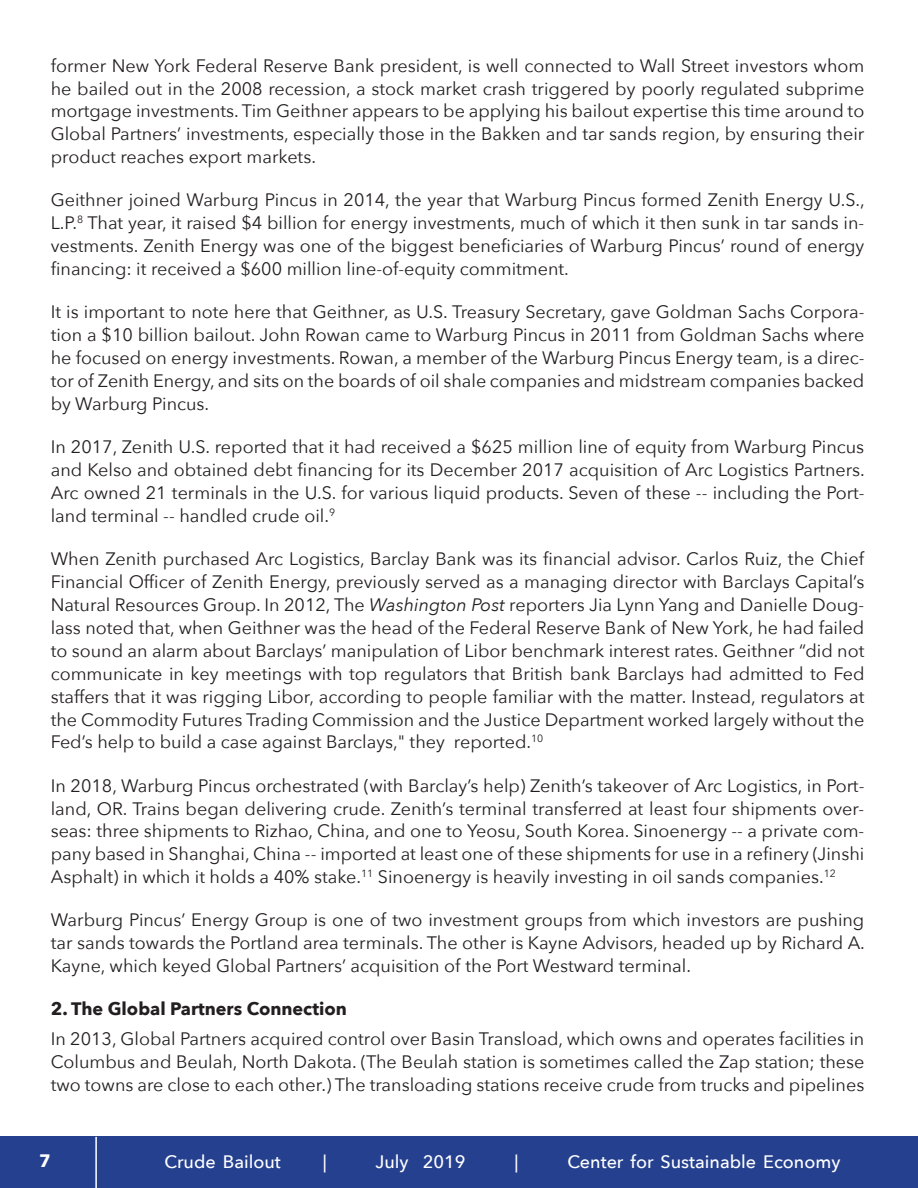
<style>
.page{position:relative;width:918px;height:1188px;background:#fff}
.page>*{position:absolute;margin:0;border:0;box-sizing:border-box;transform-origin:0 0}
.t1{font:18px/23px "Avenir Next";color:#231f20;text-align:justify}
.t2{font:500 18px "Avenir Next";color:#fff}
.t3{font:700 18px "Avenir Next";color:#231f20}
.t4{font:700 18px "Avenir Next";color:#fff}
.s1{font-style:italic}
</style>
<div class="page">
<div style="left:0;top:1137px;width:918px;height:51px;background:#25408f"></div>
<hr style="left:95px;top:1137px;width:2px;height:51px;background:#fff">
<p class="t1" style="left:51px;top:53px;width:815px">former New York Federal Reserve Bank president, is well connected to Wall Street investors whom he bailed out in the 2008 recession, a stock market crash triggered by poorly regulated subprime mortgage investments. Tim Geithner appears to be applying his bailout expertise this time around to Global Partners’ investments, especially those in the Bakken and tar sands region, by ensuring their product reaches export markets.</p>
<p class="t1" style="left:51px;top:188px;width:816px">Geithner joined Warburg Pincus in 2014, the year that Warburg Pincus formed Zenith Energy U.S., L.P.<sup>8</sup> That year, it raised $4 billion for energy investments, much of which it then sunk in tar sands in&shy;vestments. Zenith Energy was one of the biggest beneficiaries of Warburg Pincus’ round of energy financing: it received a $600 million line-of-equity commitment.</p>
<p class="t1" style="left:51px;top:300px;width:815px">It is important to note here that Geithner, as U.S. Treasury Secretary, gave Goldman Sachs Corpora&shy;tion a $10 billion bailout. John Rowan came to Warburg Pincus in 2011 from Goldman Sachs where he focused on energy investments. Rowan, a member of the Warburg Pincus Energy team, is a direc&shy;tor of Zenith Energy, and sits on the boards of oil shale companies and midstream companies backed by Warburg Pincus.</p>
<p class="t1" style="left:51px;top:435px;width:816px">In 2017, Zenith U.S. reported that it had received a $625 million line of equity from Warburg Pincus and Kelso and obtained debt financing for its December 2017 acquisition of Arc Logistics Partners.<br>Arc owned 21 terminals in the U.S. for various liquid products. Seven of these -- including the Port&shy;land terminal -- handled crude oil.<sup>9</sup></p>
<p class="t1" style="left:51px;top:547px;width:815px">When Zenith purchased Arc Logistics, Barclay Bank was its financial advisor. Carlos Ruiz, the Chief Financial Officer of Zenith Energy, previously served as a managing director with Barclays Capital’s Natural Resources Group. In 2012, The <span class="s1">Washington Post</span> reporters Jia Lynn Yang and Danielle Doug&shy;lass noted that, when Geithner was the head of the Federal Reserve Bank of New York, he had failed to sound an alarm about Barclays’ manipulation of Libor benchmark interest rates. Geithner “did not communicate in key meetings with top regulators that British bank Barclays had admitted to Fed staffers that it was rigging Libor, according to people familiar with the matter. Instead, regulators at the Commodity Futures Trading Commission and the Justice Department worked largely without the Fed’s help to build a case against Barclays," they reported.<sup>10</sup></p>
<p class="t1" style="left:51px;top:773px;width:815px">In 2018, Warburg Pincus orchestrated (with Barclay’s help) Zenith’s takeover of Arc Logistics, in Port&shy;land, OR. Trains began delivering crude. Zenith’s terminal transferred at least four shipments over&shy;seas: three shipments to Rizhao, China, and one to Yeosu, South Korea. Sinoenergy -- a private com&shy;pany based in Shanghai, China -- imported at least one of these shipments for use in a refinery (Jinshi Asphalt) in which it holds a 40% stake.<sup>11</sup> Sinoenergy is heavily investing in oil sands companies.<sup>12</sup></p>
<p class="t1" style="left:51px;top:908px;width:816px">Warburg Pincus’ Energy Group is one of two investment groups from which investors are pushing tar sands towards the Portland area terminals. The other is Kayne Advisors, headed up by Richard A.<br>Kayne, which keyed Global Partners’ acquisition of the Port Westward terminal.</p>
<p class="t3" style="left:51px;top:994px;width:298px">2. The Global Partners Connection</p>
<p class="t1" style="left:51px;top:1027px;width:815px">In 2013, Global Partners acquired control over Basin Transload, which owns and operates facilities in Columbus and Beulah, North Dakota. (The Beulah station is sometimes called the Zap station; these two towns are close to each other.) The transloading stations receive crude from trucks and pipelines</p>
<p class="t4" style="left:39px;top:1146px;width:13px">7</p>
<p class="t2" style="left:164px;top:1147px;width:118px">Crude Bailout</p>
<p class="t2" style="left:323px;top:1147px;width:5px">|</p>
<p class="t2" style="left:376px;top:1147px;width:91px">July 2019</p>
<p class="t2" style="left:514px;top:1147px;width:5px">|</p>
<p class="t2" style="left:567px;top:1147px;width:275px">Center for Sustainable Economy</p>
</div>
